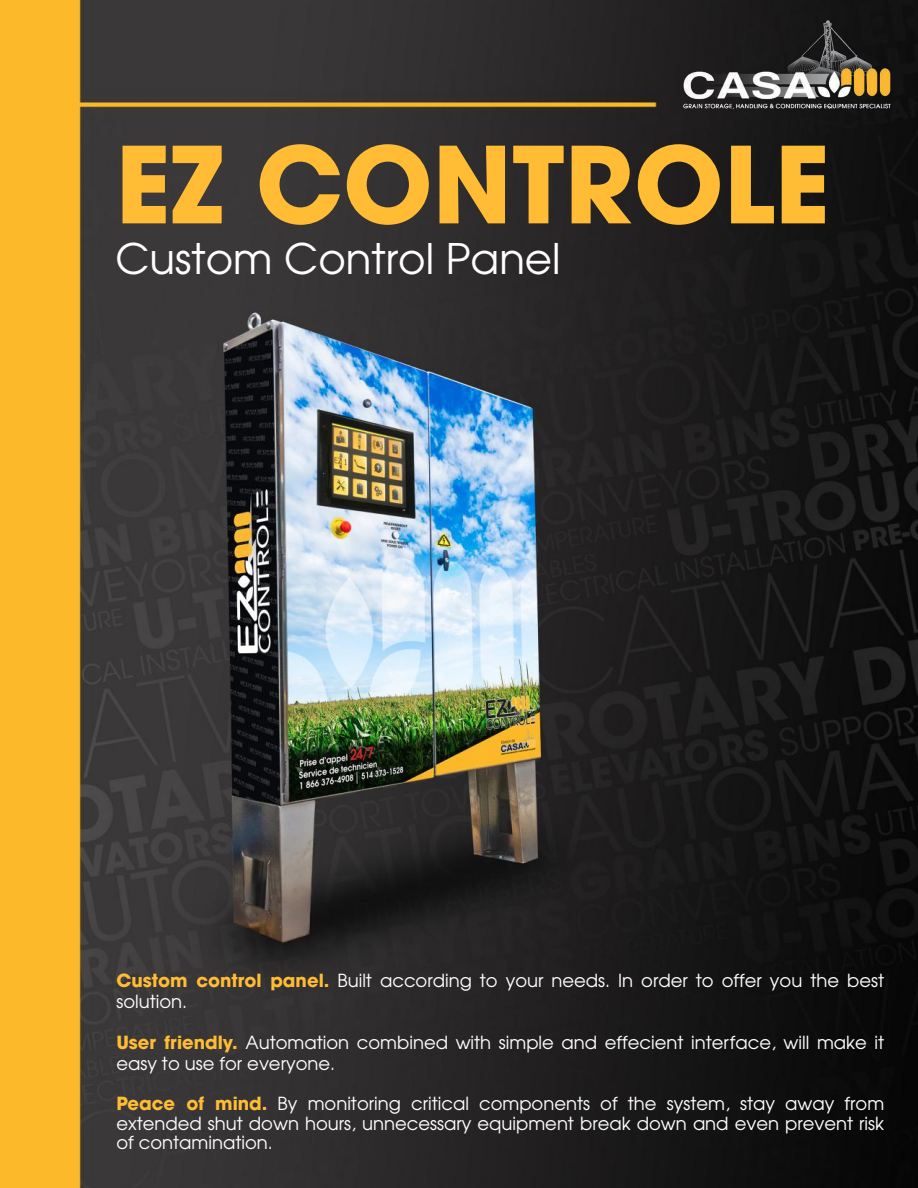
<style>
.page{position:relative;width:918px;height:1188px;background:#fff}
.page>*{position:absolute;margin:0;border:0;box-sizing:border-box;transform-origin:0 0}
.t1{font:700 105px "Avant Garde";color:#ffbc34}
.t2{font:42px "Avant Garde";color:#fff}
.t3{font:18px/21px "Avant Garde";color:#fff}
.s1{font-weight:700;color:#ffbc34}
</style>
<div class="page">
<img style="left:0;top:0;width:918px;height:1188px">
<img style="left:676px;top:3px;width:215px;height:125px">
<h1 class="t1" style="left:116px;top:117px;width:716px">EZ CONTROLE</h1>
<h2 class="t2" style="left:116px;top:232px;width:447px">Custom Control Panel</h2>
<p class="t3" style="left:116px;top:970px;width:769px"><span class="s1">Custom control panel.</span> Built according to your needs. In order to offer you the best solution.</p>
<p class="t3" style="left:116px;top:1031px;width:769px"><span class="s1">User friendly.</span> Automation combined with simple and effecient interface, will make it easy to use for everyone.</p>
<p class="t3" style="left:116px;top:1094px;width:769px;line-height:19.5px;text-align:justify"><span class="s1">Peace of mind.</span> By monitoring critical components of the system, stay away from extended shut down hours, unnecessary equipment break down and even prevent risk of contamination.</p>
</div>
